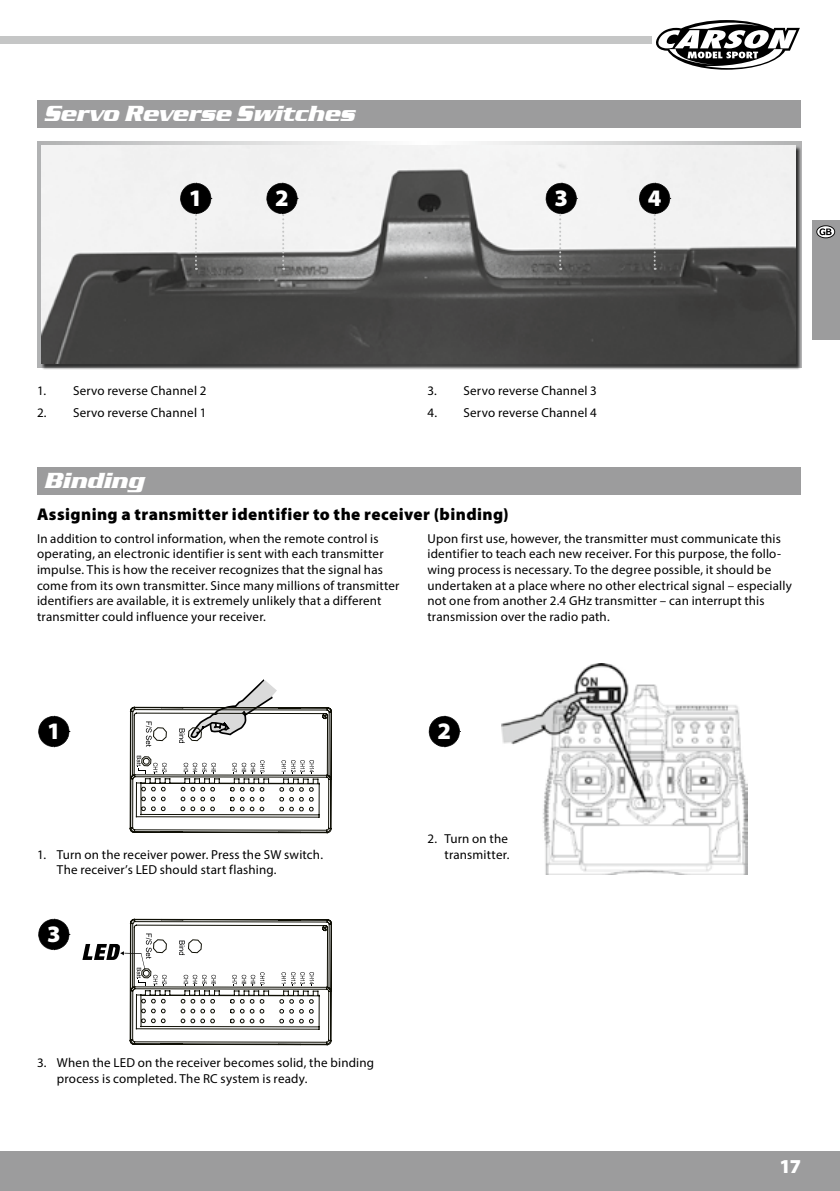
<style>
.page{position:relative;width:840px;height:1191px;background:#fff}
.page>*{position:absolute;margin:0;border:0;box-sizing:border-box;transform-origin:0 0}
.t1{font:900 23.6px "Myriad Pro";color:#fff}
.t2{font:italic 22.6px "Serpentine Becker";color:#fff}
.t3{font:900 19.8px "Myriad Pro";color:#fff}
.t4{font:900 17px "Myriad Pro";letter-spacing:.025em;color:#000}
.t5{font:13px/15.6px "Myriad Pro";letter-spacing:.015em;color:#000}
</style>
<div class="page">
<div style="left:0;top:1151px;width:839px;height:40px;background:#9c9c9d"></div>
<div style="left:811px;top:220px;width:28px;height:120px;background:#9c9c9d"></div>
<svg style="left:816px;top:225px;width:18px;height:13px"></svg>
<div style="left:0;top:36px;width:651px;height:8px;background:#c5c6c6"></div>
<svg style="left:656px;top:20px;width:143px;height:49px"></svg>
<svg style="left:37px;top:142px;width:763px;height:226px"></svg>
<div style="left:41px;top:146px;width:759px;height:223px;background:#000;opacity:.75"></div>
<img style="left:41px;top:146px;width:754px;height:218px">
<svg style="left:180px;top:183px;width:32px;height:87px"></svg>
<svg style="left:545px;top:183px;width:32px;height:87px"></svg>
<svg style="left:266px;top:183px;width:32px;height:87px"></svg>
<svg style="left:638px;top:183px;width:32px;height:87px"></svg>
<div style="left:37px;top:100px;width:763px;height:28px;background:#9c9c9d"></div>
<div style="left:37px;top:467px;width:763px;height:28px;background:#9c9c9d"></div>
<img style="left:501px;top:663px;width:246px;height:211px">
<svg style="left:38px;top:716px;width:32px;height:31px"></svg>
<svg style="left:38px;top:918px;width:32px;height:32px"></svg>
<svg style="left:428px;top:716px;width:32px;height:31px"></svg>
<svg style="left:129px;top:679px;width:203px;height:154px"></svg>
<svg style="left:82px;top:918px;width:250px;height:127px"></svg>
<h2 class="t2" style="left:45px;top:105px;width:312px">Servo Reverse Switches</h2>
<h1 class="t1" style="left:189px;top:189px;width:15px">1</h1>
<h1 class="t1" style="left:275px;top:189px;width:15px">2</h1>
<h1 class="t1" style="left:554px;top:189px;width:15px">3</h1>
<h1 class="t1" style="left:647px;top:189px;width:15px">4</h1>
<p class="t5" style="left:37px;top:384px;width:171px">1. Servo reverse Channel 2</p>
<p class="t5" style="left:37px;top:405px;width:171px">2. Servo reverse Channel 1</p>
<h2 class="t2" style="left:45px;top:472px;width:101px">Binding</h2>
<p class="t5" style="left:427px;top:384px;width:171px">3. Servo reverse Channel 3</p>
<p class="t5" style="left:427px;top:404px;width:171px">4. Servo reverse Channel 4</p>
<h3 class="t4" style="left:37px;top:508px;width:473px">Assigning a transmitter identifier to the receiver (binding)</h3>
<p class="t5" style="left:37px;top:531px;width:364px">In addition to control information, when the remote control is operating, an electronic identifier is sent with each transmitter impulse. This is how the receiver recognizes that the signal has come from its own transmitter. Since many millions of transmitter identifiers are available, it is extremely unlikely that a different transmitter could influence your receiver.</p>
<p class="t5" style="left:427px;top:531px;width:365px">Upon first use, however, the transmitter must communicate this identifier to teach each new receiver. For this purpose, the follo&shy;wing process is necessary. To the degree possible, it should be undertaken at a place where no other electrical signal – especially not one from another 2.4 GHz transmitter – can interrupt this transmission over the radio path.</p>
<h1 class="t1" style="left:47px;top:722px;width:15px">1</h1>
<p class="t5" style="left:57px;top:847px;width:267px;text-indent:-20px">1. Turn on the receiver power. Press the SW switch.<br>The receiver’s LED should start flashing.</p>
<h1 class="t1" style="left:47px;top:925px;width:15px">3</h1>
<p class="t5" style="left:57px;top:1055px;width:318px;text-indent:-20px">3. When the LED on the receiver becomes solid, the binding process is completed. The RC system is ready.</p>
<h1 class="t1" style="left:437px;top:722px;width:15px">2</h1>
<p class="t5" style="left:427px;top:831px;width:83px;text-align:right">2. Turn on the transmitter.</p>
<h3 class="t3" style="left:779px;top:1158px;width:23px">17</h3>
</div>
